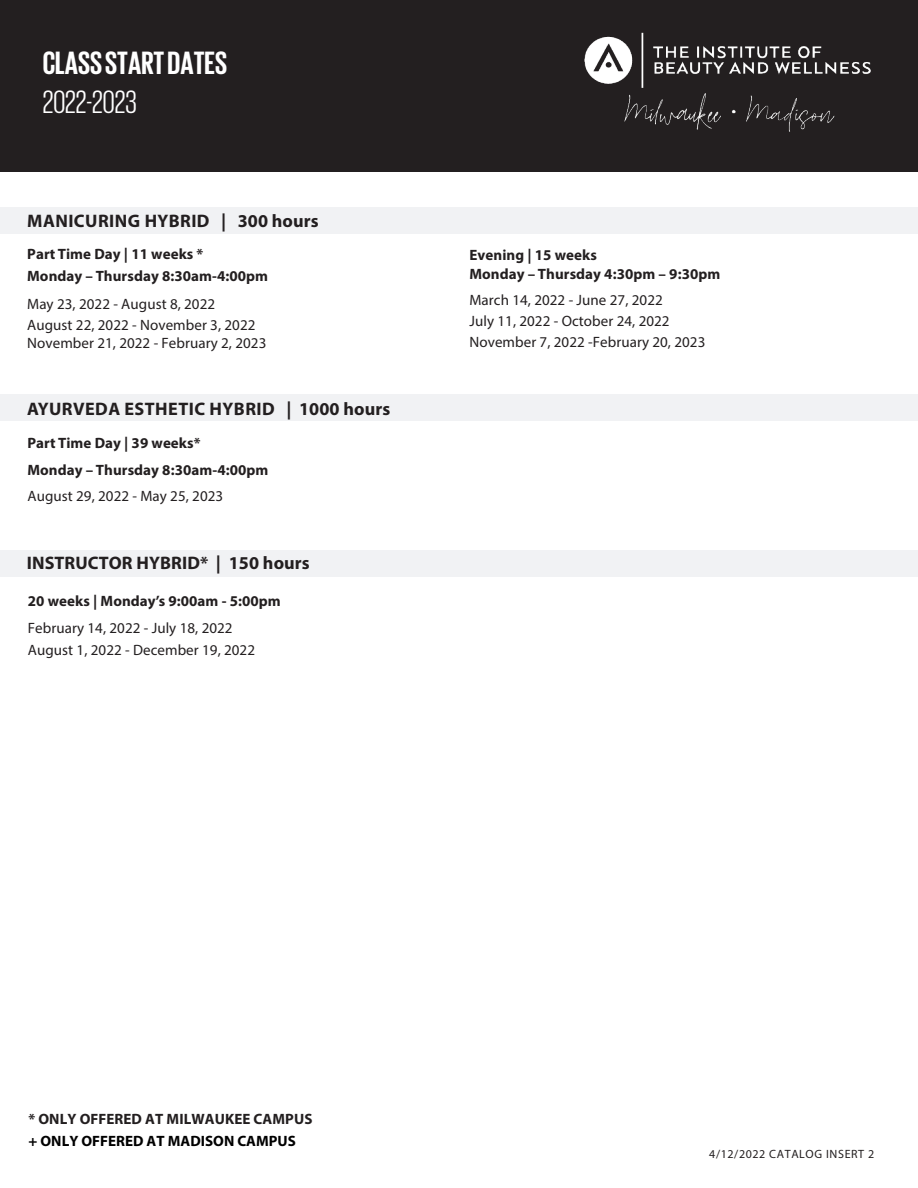
<style>
.page{position:relative;width:918px;height:1188px;background:#fff}
.page>*{position:absolute;margin:0;border:0;box-sizing:border-box;transform-origin:0 0}
.t1{font:33px "Myriad Pro";letter-spacing:.02em;color:#fff}
.t2{font:700 33px "Giorgio Sans";color:#fff}
.t3{font:33px "Giorgio Sans";color:#fff}
.t4{font:25.5px "Myriad Pro";color:#fff}
.t5{font:700 18.15px "Myriad Pro";letter-spacing:.025em;color:#231f20}
.t6{font:700 18.15px "Myriad Pro";letter-spacing:.005em;color:#231f20}
.t7{font:700 15px/26.5px "Myriad Pro";letter-spacing:.005em;color:#231f20}
.t8{font:15px/21px "Myriad Pro";letter-spacing:.005em;color:#231f20}
.t9{font:700 15px "Myriad Pro";color:#000}
.t10{font:12px "Myriad Pro";letter-spacing:.05em;color:#231f20}
.s1{font-weight:400}
</style>
<div class="page">
<div style="left:0;top:550px;width:917px;height:26px;background:#f1f2f4"></div>
<div style="left:0;top:207px;width:918px;height:27px;background:#f1f2f4"></div>
<div style="left:0;top:394px;width:918px;height:27px;background:#f1f2f4"></div>
<div style="left:0;top:0;width:918px;height:172px;background:#231f20"></div>
<img style="left:584px;top:32px;width:287px;height:100px">
<h1 class="t2" style="left:43px;top:44px;width:186px">CLASS START DATES</h1>
<h1 class="t3" style="left:43px;top:83px;width:95px">2022-2023</h1>
<p class="t1" style="left:53px;top:55px;width:286px">CLASS START DATES</p>
<p class="t4" style="left:54px;top:89px;width:119px">2022 -2023</p>
<p class="t5" style="left:27px;top:209px;width:293px">MANICURING HYBRID | 300 hours</p>
<p class="t7" style="left:27px;top:243px;width:243px;line-height:21.6px">Part Time Day | 11 weeks *<br>Monday – Thursday 8:30am-4:00pm</p>
<p class="t8" style="left:27px;top:293px;width:230px">May 23, 2022 - August 8, 2022<br>August 22, 2022 - November 3, 2022</p>
<p class="t8" style="left:27px;top:332px;width:241px">November 21, 2022 - February 2, 2023</p>
<p class="t5" style="left:27px;top:397px;width:365px">AYURVEDA ESTHETIC HYBRID | 1000 hours</p>
<p class="t7" style="left:27px;top:429px;width:243px">Part Time Day | 39 weeks*<br>Monday – Thursday 8:30am-4:00pm<br><span class="s1">August 29, 2022 - May 25, 2023</span></p>
<p class="t6" style="left:27px;top:551px;width:284px">INSTRUCTOR HYBRID* | 150 hours</p>
<p class="t7" style="left:28px;top:588px;width:254px">20 weeks | Monday’s 9:00am - 5:00pm<br><span class="s1">February 14, 2022 - July 18, 2022</span></p>
<p class="t8" style="left:28px;top:639px;width:229px">August 1, 2022 - December 19, 2022</p>
<p class="t7" style="left:469px;top:246px;width:252px;line-height:18.6px">Evening | 15 weeks<br>Monday – Thursday 4:30pm – 9:30pm</p>
<p class="t8" style="left:469px;top:289px;width:237px">March 14, 2022 - June 27, 2022<br>July 11, 2022 - October 24, 2022<br>November 7, 2022 -February 20, 2023</p>
<p class="t7" style="left:28px;top:1105px;width:286px">* ONLY OFFERED AT MILWAUKEE CAMPUS</p>
<p class="t9" style="left:28px;top:1131px;width:269px">+ ONLY OFFERED AT MADISON CAMPUS</p>
<p class="t10" style="left:709px;top:1146px;width:166px">4/12/2022 CATALOG INSERT 2</p>
</div>
